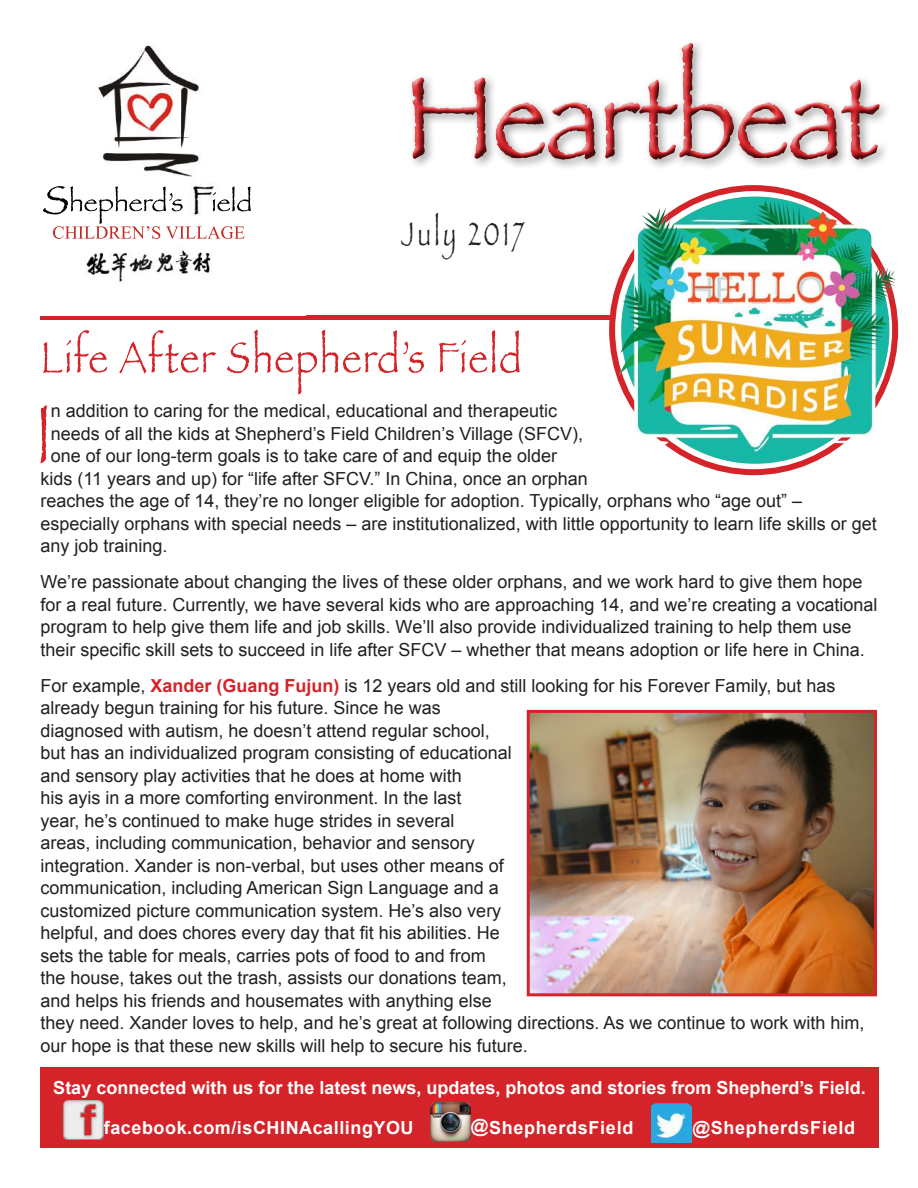
<style>
.page{position:relative;width:918px;height:1188px;background:#fff}
.page>*{position:absolute;margin:0;border:0;box-sizing:border-box;transform-origin:0 0}
.t1{font:condensed 120px "Papyrus";color:#d42429;scale:1.4 1}
.t2{font:condensed 86.1px "Papyrus";color:#d42429}
.t3{font:condensed 45px "Papyrus";letter-spacing:.03em;color:#d42429;scale:1.18 1}
.t4{font:condensed 34.5px "Papyrus";letter-spacing:.1em;color:#241f1f}
.t5{font:18px/22.5px "Arial";color:#241f1f}
.t6{font:700 18px "Arial";color:#fff}
.t7{font:700 18px "Arial";letter-spacing:.03em;color:#fff}
.t8{font:700 18px "Arial";letter-spacing:.04em;color:#fff}
.s1{font-weight:700;color:#d42429}
</style>
<div class="page">
<hr style="left:41px;top:316px;width:836px;height:4px;background:#d42429">
<img style="left:43px;top:44px;width:208px;height:238px">
<div style="left:40px;top:1067px;width:839px;height:81px;background:#d42429"></div>
<img style="left:64px;top:1101px;width:39px;height:39px">
<img style="left:431px;top:1102px;width:39px;height:39px">
<img style="left:651px;top:1103px;width:41px;height:40px">
<div style="left:407px;top:39px;width:480px;height:127px;background:#241f1f;opacity:.75"></div>
<img style="left:605px;top:189px;width:294px;height:282px">
<img style="left:531px;top:714px;width:342px;height:278px">
<div style="left:527px;top:710px;width:350px;height:286px;border:3px solid #d42429"></div>
<h1 class="t1" style="left:405px;top:45px;width:339px">Heartbeat</h1>
<h3 class="t4" style="left:401px;top:213px;width:124px">July 2017</h3>
<h3 class="t3" style="left:41px;top:330px;width:409px">Life After Shepherd’s Field</h3>
<h2 class="t2" style="left:37px;top:382px;width:16px">I</h2>
<p class="t5" style="left:51px;top:400px;width:508px">n addition to caring for the medical, educational and therapeutic</p>
<p class="t5" style="left:51px;top:422px;width:534px">needs of all the kids at Shepherd’s Field Children’s Village (SFCV),</p>
<p class="t5" style="left:51px;top:445px;width:508px">one of our long-term goals is to take care of and equip the older</p>
<p class="t5" style="left:40px;top:467px;width:549px">kids (11 years and up) for “life after SFCV.” In China, once an orphan</p>
<p class="t5" style="left:40px;top:490px;width:763px">reaches the age of 14, they’re no longer eligible for adoption. Typically, orphans who “age out” –</p>
<p class="t5" style="left:40px;top:512px;width:838px">especially orphans with special needs – are institutionalized, with little opportunity to learn life skills or get</p>
<p class="t5" style="left:40px;top:535px;width:129px">any job training.</p>
<p class="t5" style="left:40px;top:571px;width:839px">We’re passionate about changing the lives of these older orphans, and we work hard to give them hope for a real future. Currently, we have several kids who are approaching 14, and we’re creating a vocational program to help give them life and job skills. We’ll also provide individualized training to help them use their specific skill sets to succeed in life after SFCV – whether that means adoption or life here in China.</p>
<p class="t5" style="left:40px;top:674px;width:826px">For example, <span class="s1">Xander (Guang Fujun)</span> is 12 years old and still looking for his Forever Family, but has already begun training for his future. Since he was<br>diagnosed with autism, he doesn’t attend regular school,<br>but has an individualized program consisting of educational<br>and sensory play activities that he does at home with<br>his ayis in a more comforting environment. In the last<br>year, he’s continued to make huge strides in several<br>areas, including communication, behavior and sensory<br>integration. Xander is non-verbal, but uses other means of<br>communication, including American Sign Language and a<br>customized picture communication system. He’s also very<br>helpful, and does chores every day that fit his abilities. He<br>sets the table for meals, carries pots of food to and from<br>the house, takes out the trash, assists our donations team,<br>and helps his friends and housemates with anything else<br>they need. Xander loves to help, and he’s great at following directions. As we continue to work with him, our hope is that these new skills will help to secure his future.</p>
<p class="t6" style="left:53px;top:1076px;width:814px">Stay connected with us for the latest news, updates, photos and stories from Shepherd’s Field.</p>
<p class="t7" style="left:104px;top:1116px;width:311px">facebook.com/isCHINAcallingYOU</p>
<p class="t8" style="left:471px;top:1116px;width:164px">@ShepherdsField</p>
<p class="t8" style="left:693px;top:1116px;width:164px">@ShepherdsField</p>
</div>
